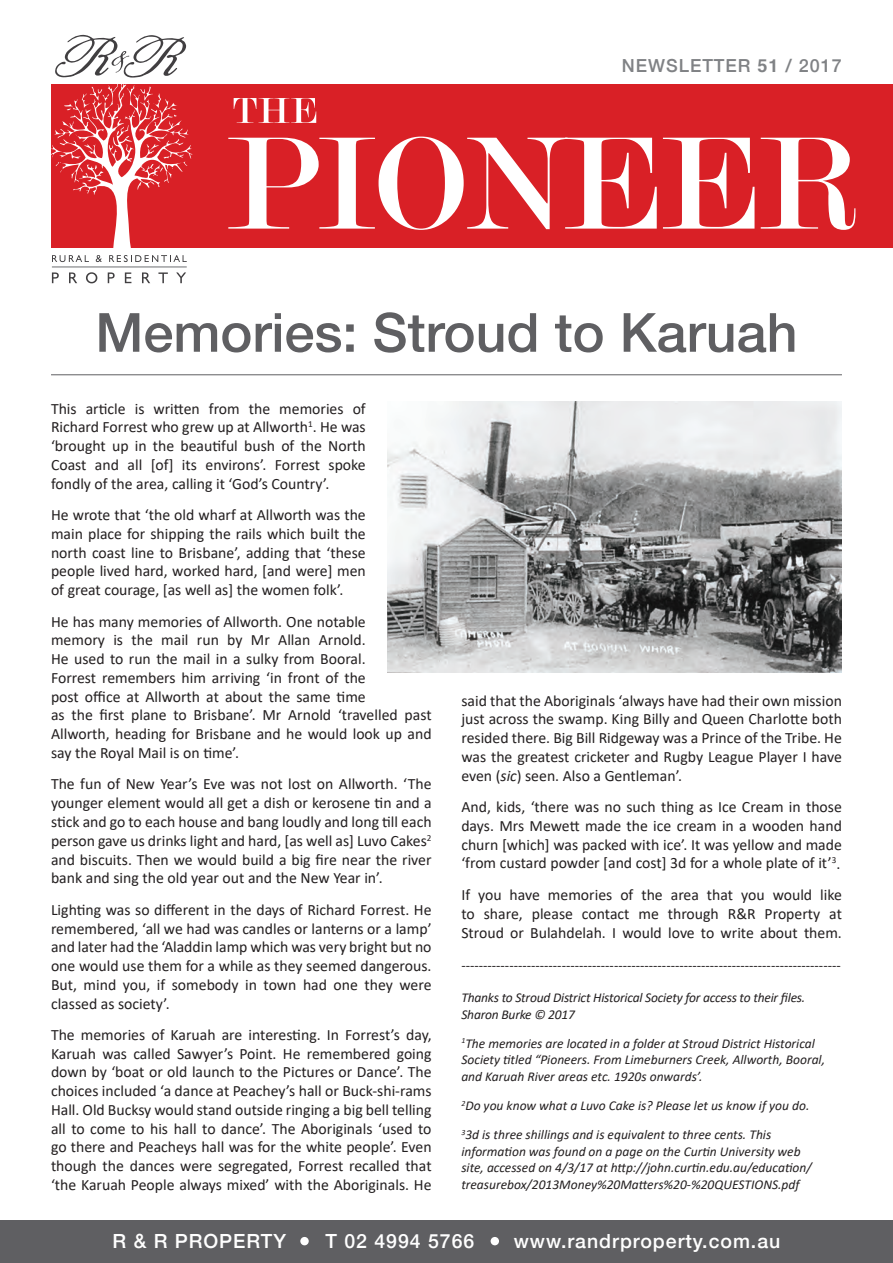
<style>
.page{position:relative;width:893px;height:1263px;background:#fff}
.page>*{position:absolute;margin:0;border:0;box-sizing:border-box;transform-origin:0 0}
.t1{font:500 54px "Helvetica 65";color:#5f5f62}
.t2{font:500 19.5px "Helvetica 65";letter-spacing:.05em;color:#fff}
.t3{font:500 18px "Helvetica 65";letter-spacing:.055em;color:#808285}
.t4{font:15.75px/18.8px "Calibri";color:#231f20;text-align:justify}
.t5{font:14.25px "Calibri";color:#231f20}
.t6{font:italic 13.5px/16.5px "Calibri";color:#231f20}
.s1{font-family:"Helvetica";font-weight:700}
.s2{font-style:italic}
</style>
<div class="page">
<div style="left:0;top:1220px;width:893px;height:43px;background:#5f5f62"></div>
<div style="left:300px;top:1237px;width:9px;height:8px;background:#fff;border-radius:50%"></div>
<div style="left:491px;top:1237px;width:8px;height:8px;background:#fff;border-radius:50%"></div>
<div style="left:52px;top:84px;width:841px;height:164px;background:#d92026"></div>
<svg style="left:52px;top:272px;width:7px;height:11px"></svg>
<svg style="left:69px;top:272px;width:8px;height:11px"></svg>
<svg style="left:86px;top:272px;width:11px;height:11px"></svg>
<svg style="left:108px;top:272px;width:7px;height:11px"></svg>
<svg style="left:125px;top:272px;width:6px;height:11px"></svg>
<svg style="left:142px;top:272px;width:8px;height:11px"></svg>
<svg style="left:158px;top:272px;width:10px;height:11px"></svg>
<svg style="left:176px;top:272px;width:10px;height:11px"></svg>
<hr style="left:52px;top:267px;width:135px;height:1px;background:#6d6e71">
<svg style="left:51px;top:35px;width:142px;height:227px"></svg>
<svg style="left:234px;top:98px;width:82px;height:25px"></svg>
<svg style="left:228px;top:137px;width:627px;height:93px"></svg>
<hr style="left:51px;top:374px;width:791px;height:1px;background:#5f5f62">
<img style="left:387px;top:402px;width:455px;height:271px">
<p class="t3" style="left:622px;top:55px;width:222px">newSletteR <span class="s1">51</span> / 2017</p>
<h1 class="t1" style="left:95px;top:300px;width:704px">Memories: Stroud to Karuah</h1>
<p class="t4" style="left:51px;top:399px;width:316px">This article is written from the memories of Richard Forrest who grew up at Allworth<sup>1</sup>. He was ‘brought up in the beautiful bush of the North Coast and all [of] its environs’. Forrest spoke fondly of the area, calling it ‘God’s Country’.</p>
<p class="t4" style="left:51px;top:505px;width:316px">He wrote that ‘the old wharf at Allworth was the main place for shipping the rails which built the north coast line to Brisbane’, adding that ‘these people lived hard, worked hard, [and were] men of great courage, [as well as] the women folk’.</p>
<p class="t4" style="left:51px;top:612px;width:382px;text-align:left">He has many memories of Allworth. One notable<br>memory is the mail run by Mr Allan Arnold.<br>He used to run the mail in a sulky from Booral.<br>Forrest remembers him arriving ‘in front of the<br>post office at Allworth at about the same time<br>as the first plane to Brisbane’. Mr Arnold ‘travelled past Allworth, heading for Brisbane and he would look up and say the Royal Mail is on time’.</p>
<p class="t4" style="left:51px;top:774px;width:382px">The fun of New Year’s Eve was not lost on Allworth. ‘The younger element would all get a dish or kerosene tin and a stick and go to each house and bang loudly and long till each person gave us drinks light and hard, [as well as] Luvo Cakes<sup>2 </sup>and biscuits. Then we would build a big fire near the river bank and sing the old year out and the New Year in’.</p>
<p class="t4" style="left:51px;top:900px;width:382px">Lighting was so different in the days of Richard Forrest. He remembered, ‘all we had was candles or lanterns or a lamp’ and later had the ‘Aladdin lamp which was very bright but no one would use them for a while as they seemed dangerous.<br>But, mind you, if somebody in town had one they were classed as society’.</p>
<p class="t4" style="left:51px;top:1025px;width:382px">The memories of Karuah are interesting. In Forrest’s day, Karuah was called Sawyer’s Point. He remembered going down by ‘boat or old launch to the Pictures or Dance’. The choices included ‘a dance at Peachey’s hall or Buck-shi-rams Hall. Old Bucksy would stand outside ringing a big bell telling all to come to his hall to dance’. The Aboriginals ‘used to go there and Peacheys hall was for the white people’. Even though the dances were segregated, Forrest recalled that ‘the Karuah People always mixed’ with the Aboriginals. He</p>
<p class="t4" style="left:461px;top:691px;width:382px">said that the Aboriginals ‘always have had their own mission just across the swamp. King Billy and Queen Charlotte both resided there. Big Bill Ridgeway was a Prince of the Tribe. He was the greatest cricketer and Rugby League Player I have even (<span class="s2">sic</span>) seen. Also a Gentleman’.</p>
<p class="t4" style="left:461px;top:797px;width:382px">And, kids, ‘there was no such thing as Ice Cream in those days. Mrs Mewett made the ice cream in a wooden hand churn [which] was packed with ice’. It was yellow and made ‘from custard powder [and cost] 3d for a whole plate of it’<sup>3</sup>.</p>
<p class="t4" style="left:461px;top:885px;width:382px">If you have memories of the area that you would like to share, please contact me through R&amp;R Property at Stroud or Bulahdelah. I would love to write about them.</p>
<p class="t5" style="left:461px;top:955px;width:381px">---------------------------------------------------------------------------------------</p>
<p class="t6" style="left:461px;top:989px;width:345px">Thanks to Stroud District Historical Society for access to their files.<br>Sharon Burke © 2017</p>
<p class="t6" style="left:461px;top:1034px;width:365px"><sup>1</sup>The memories are located in a folder at Stroud District Historical<br>Society titled “Pioneers. From Limeburners Creek, Allworth, Booral, and Karuah River areas etc. 1920s onwards’.</p>
<p class="t6" style="left:461px;top:1090px;width:350px;line-height:29.2px"><sup>2</sup>Do you know what a Luvo Cake is? Please let us know if you do.<br><sup>3</sup>3d is three shillings and is equivalent to three cents. This</p>
<p class="t6" style="left:461px;top:1142px;width:352px">information was found on a page on the Curtin University web site, accessed on 4/3/17 at http://john.curtin.edu.au/education/ treasurebox/2013Money%20Matters%20-%20QUESTIONS.pdf</p>
<p class="t2" style="left:113px;top:1229px;width:175px">R &amp; R Property</p>
<p class="t2" style="left:325px;top:1229px;width:150px">T 02 4994 5766</p>
<p class="t2" style="left:514px;top:1229px;width:268px">www.randrproperty.com.au</p>
</div>
